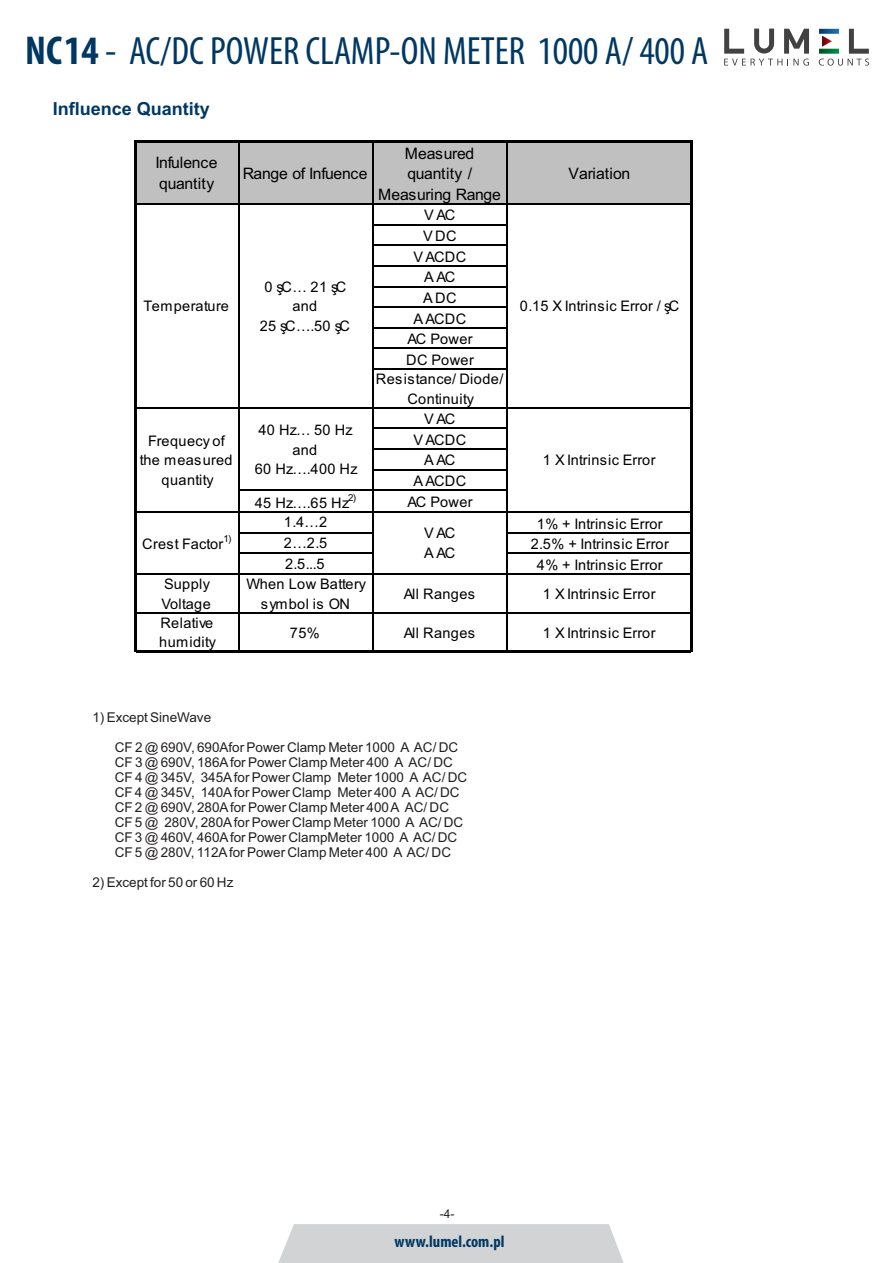
<style>
.page{position:relative;width:893px;height:1263px;background:#fff}
.page>*{position:absolute;margin:0;border:0;box-sizing:border-box;transform-origin:0 0}
.t1{font:condensed 39.6px "Myriad Pro";color:#003863}
.t2{font:700 18px "Arial";color:#003863}
.t3{font:700 condensed 16.5px "Myriad Pro";color:#003863}
.t4{font:15.75px/20.5px "Arial";letter-spacing:-.02em;color:#000}
.t5{font:14.55px/19.4px "Arial";letter-spacing:.025em;color:#000;text-align:center}
.t6{font:13.5px/15.1px "Arial";color:#231f20}
.t7{font:12px "Arial";color:#231f20}
.t8{font:9.75px "Arial";color:#000}
.s1{font-weight:700;font-size:40.5px}
.s2{font-size:40.5px}
</style>
<div class="page">
<div style="left:278px;top:1224px;width:346px;height:39px;background:#d1d3d4"></div>
<svg style="left:724px;top:29px;width:85px;height:37px"></svg>
<svg style="left:819px;top:29px;width:50px;height:37px"></svg>
<div style="left:135px;top:142px;width:104px;height:63px;background:#c0c0c0"></div>
<div style="left:238px;top:142px;width:135px;height:63px;background:#c0c0c0"></div>
<div style="left:372px;top:142px;width:136px;height:63px;background:#c0c0c0"></div>
<div style="left:507px;top:142px;width:186px;height:63px;background:#c0c0c0"></div>
<hr style="left:136px;top:140px;width:557px;height:3px;background:#000">
<hr style="left:136px;top:203px;width:555px;height:2px;background:#000">
<hr style="left:372px;top:224px;width:136px;height:1px;background:#000">
<hr style="left:372px;top:245px;width:136px;height:1px;background:#000">
<hr style="left:372px;top:265px;width:136px;height:2px;background:#000">
<hr style="left:372px;top:286px;width:136px;height:1px;background:#000">
<hr style="left:372px;top:307px;width:136px;height:1px;background:#000">
<hr style="left:372px;top:327px;width:136px;height:1px;background:#000">
<hr style="left:372px;top:348px;width:136px;height:1px;background:#000">
<hr style="left:372px;top:368px;width:136px;height:2px;background:#000">
<hr style="left:136px;top:407px;width:555px;height:1px;background:#000">
<hr style="left:372px;top:428px;width:136px;height:1px;background:#000">
<hr style="left:372px;top:448px;width:136px;height:2px;background:#000">
<hr style="left:372px;top:469px;width:136px;height:1px;background:#000">
<hr style="left:238px;top:490px;width:270px;height:1px;background:#000">
<hr style="left:136px;top:511px;width:555px;height:2px;background:#000">
<hr style="left:238px;top:532px;width:135px;height:1px;background:#000">
<hr style="left:507px;top:532px;width:184px;height:1px;background:#000">
<hr style="left:238px;top:553px;width:135px;height:1px;background:#000">
<hr style="left:507px;top:553px;width:184px;height:1px;background:#000">
<hr style="left:136px;top:573px;width:555px;height:2px;background:#000">
<hr style="left:136px;top:612px;width:555px;height:1px;background:#000">
<hr style="left:136px;top:650px;width:555px;height:2px;background:#000">
<hr style="left:134px;top:140px;width:2px;height:512px;background:#000">
<hr style="left:238px;top:143px;width:1px;height:507px;background:#000">
<hr style="left:372px;top:143px;width:1px;height:507px;background:#000">
<hr style="left:507px;top:143px;width:1px;height:507px;background:#000">
<hr style="left:691px;top:142px;width:2px;height:510px;background:#000">
<h1 class="t1" style="left:25px;top:34px;width:685px"><span class="s1">NC14</span> <span class="s2">-</span> AC/DC POWER CLAMP-ON METER 1000 A/ 400 A</h1>
<p class="t2" style="left:53px;top:102px;width:159px">Influence Quantity</p>
<p class="t4" style="left:156px;top:154px;width:64px">Infulence quantity</p>
<p class="t4" style="left:243px;top:165px;width:126px">Range of Infuence</p>
<p class="t5" style="left:143px;top:298px;width:87px">Temperature</p>
<p class="t5" style="left:260px;top:279px;width:92px">0 şC… 21 şC and<br>25 şC….50 şC</p>
<p class="t5" style="left:140px;top:433px;width:94px">Frequecy of the measured quantity</p>
<p class="t5" style="left:255px;top:422px;width:104px">40 Hz… 50 Hz and<br>60 Hz….400 Hz</p>
<p class="t4" style="left:378px;top:144px;width:124px;text-align:center">Measured quantity /<br>Measuring Range</p>
<p class="t5" style="left:424px;top:207px;width:33px">VAC</p>
<p class="t5" style="left:376px;top:227px;width:129px;line-height:20.2px">VDC<br>VACDC<br>AAC<br>ADC<br>AACDC<br>AC Power<br>DC Power<br>Resistance/ Diode/<br>Continuity</p>
<p class="t5" style="left:424px;top:411px;width:33px">VAC</p>
<p class="t5" style="left:413px;top:431px;width:54px;line-height:20.5px">VACDC<br>AAC<br>AACDC</p>
<p class="t8" style="left:348px;top:493px;width:10px">2)</p>
<p class="t5" style="left:255px;top:494px;width:96px">45 Hz….65 Hz</p>
<p class="t5" style="left:407px;top:493px;width:67px">AC Power</p>
<p class="t4" style="left:568px;top:165px;width:64px">Variation</p>
<p class="t5" style="left:520px;top:298px;width:161px">0.15 XIntrinsic Error / şC</p>
<p class="t5" style="left:543px;top:452px;width:114px">1 XIntrinsic Error</p>
<p class="t8" style="left:223px;top:535px;width:10px">1)</p>
<p class="t5" style="left:142px;top:536px;width:83px">Crest Factor</p>
<p class="t5" style="left:284px;top:514px;width:45px">1.4…2</p>
<p class="t5" style="left:537px;top:515px;width:127px">1% + Intrinsic Error</p>
<p class="t5" style="left:424px;top:525px;width:33px;text-align:left">VAC<br>AAC</p>
<p class="t5" style="left:284px;top:534px;width:45px">2…2.5</p>
<p class="t5" style="left:531px;top:536px;width:139px">2.5% + Intrinsic Error</p>
<p class="t5" style="left:285px;top:555px;width:41px">2.5...5</p>
<p class="t5" style="left:537px;top:556px;width:127px">4% + Intrinsic Error</p>
<p class="t5" style="left:162px;top:576px;width:51px;text-align:left">Supply<br>Voltage</p>
<p class="t5" style="left:246px;top:576px;width:121px">When Low Battery symbol is ON</p>
<p class="t5" style="left:404px;top:585px;width:73px">All Ranges</p>
<p class="t5" style="left:543px;top:585px;width:114px">1 XIntrinsic Error</p>
<p class="t5" style="left:159px;top:614px;width:58px;text-align:left">Relative humidity</p>
<p class="t5" style="left:290px;top:624px;width:31px">75%</p>
<p class="t5" style="left:404px;top:624px;width:73px">All Ranges</p>
<p class="t5" style="left:543px;top:624px;width:114px">1 XIntrinsic Error</p>
<p class="t6" style="left:92px;top:710px;width:120px">1) Except SineWave</p>
<p class="t6" style="left:115px;top:741px;width:354px">CF 2 @ 690V, 690Afor Power Clamp Meter 1000 A AC/ DC CF 3 @ 690V, 186Afor Power Clamp Meter 400 A AC/ DC CF 4 @ 345V, 345Afor Power Clamp Meter 1000 A AC/ DC CF 4 @ 345V, 140Afor Power Clamp Meter 400 A AC/ DC CF 2 @ 690V, 280Afor Power Clamp Meter 400 A AC/ DC CF 5 @ 280V, 280Afor Power Clamp Meter 1000 A AC/ DC CF 3 @ 460V, 460Afor Power ClampMeter 1000 A AC/ DC CF 5 @ 280V, 112Afor Power Clamp Meter 400 A AC/ DC</p>
<p class="t6" style="left:92px;top:876px;width:143px">2) Except for 50 or 60 Hz</p>
<p class="t7" style="left:440px;top:1209px;width:16px">-4-</p>
<p class="t3" style="left:395px;top:1235px;width:111px">www.lumel.com.pl</p>
</div>
